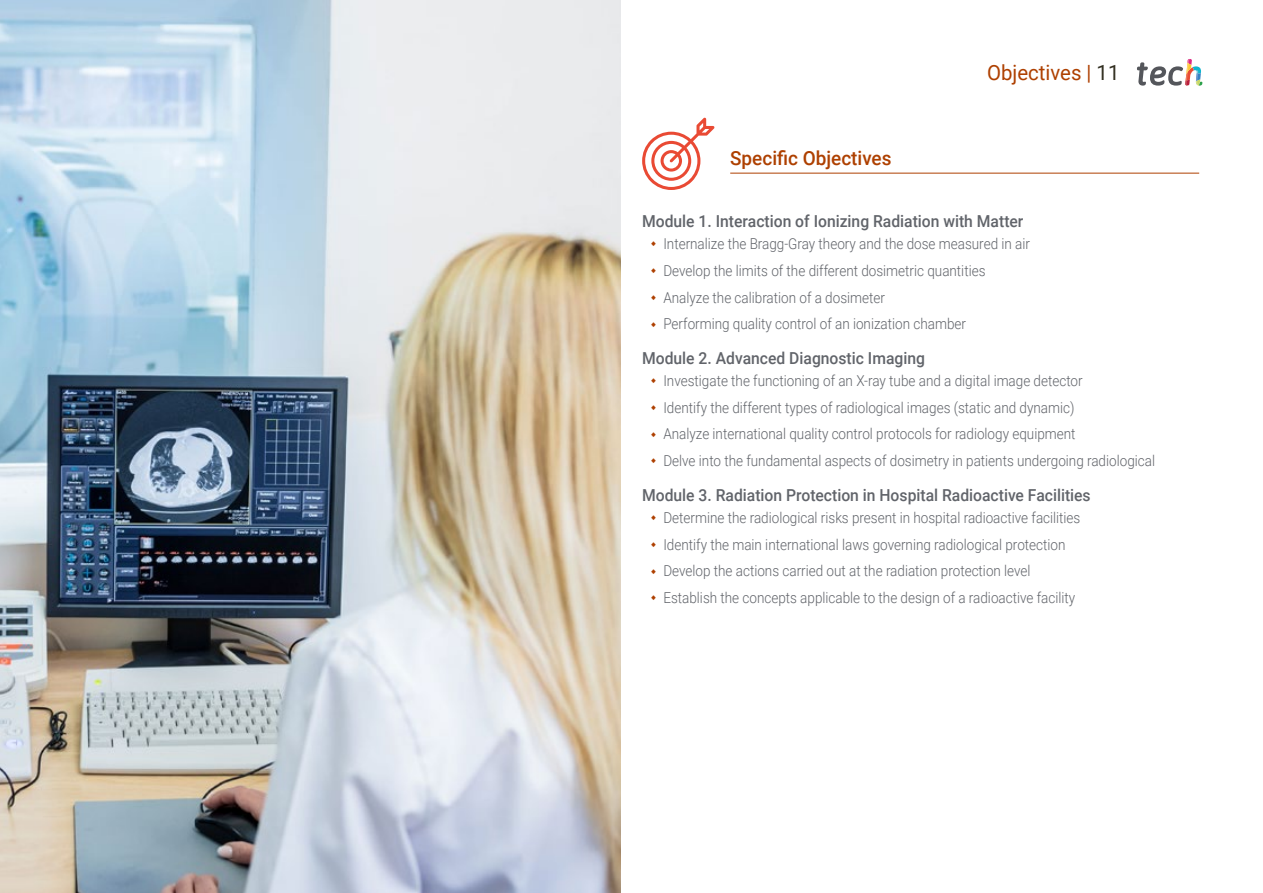
<style>
.page{position:relative;width:1263px;height:893px;background:#fff}
.page>*{position:absolute;margin:0;border:0;box-sizing:border-box;transform-origin:0 0}
.t1{font:21px "Roboto";color:#ae4000}
.t2{font:500 19.5px "Roboto";color:#ae4000}
.t3{font:500 16.5px "Roboto";color:#61646a;scale:.95 1}
.t4{font:300 15px/26.7px "Roboto";color:#61646a;scale:.9 1}
.s1{color:#312e20}
</style>
<div class="page">
<hr style="left:730px;top:173px;width:469px;height:1px;background:#ae4000">
<svg style="left:642px;top:118px;width:72px;height:72px"></svg>
<img style="left:0;top:0;width:621px;height:893px">
<svg style="left:1137px;top:59px;width:65px;height:27px"></svg>
<h2 class="t2" style="left:730px;top:144px;width:163px">Specific Objectives</h2>
<h1 class="t1" style="left:987px;top:57px;width:134px">Objectives | <span class="s1">11</span></h1>
<p class="t3" style="left:642px;top:209px;width:403px">Module 1. Interaction of Ionizing Radiation with Matter</p>
<p class="t4" style="left:663px;top:230px;width:409px">Internalize the Bragg-Gray theory and the dose measured in air Develop the limits of the different dosimetric quantities Analyze the calibration of a dosimeter<br>Performing quality control of an ionization chamber</p>
<p class="t3" style="left:642px;top:346px;width:299px">Module 2. Advanced Diagnostic Imaging</p>
<p class="t4" style="left:663px;top:367px;width:548px">Investigate the functioning of an X-ray tube and a digital image detector<br>Identify the different types of radiological images (static and dynamic)<br>Analyze international quality control protocols for radiology equipment<br>Delve into the fundamental aspects of dosimetry in patients undergoing radiological</p>
<p class="t3" style="left:642px;top:483px;width:474px">Module 3. Radiation Protection in Hospital Radioactive Facilities</p>
<p class="t4" style="left:663px;top:504px;width:465px">Determine the radiological risks present in hospital radioactive facilities Identify the main international laws governing radiological protection Develop the actions carried out at the radiation protection level Establish the concepts applicable to the design of a radioactive facility</p>
</div>
